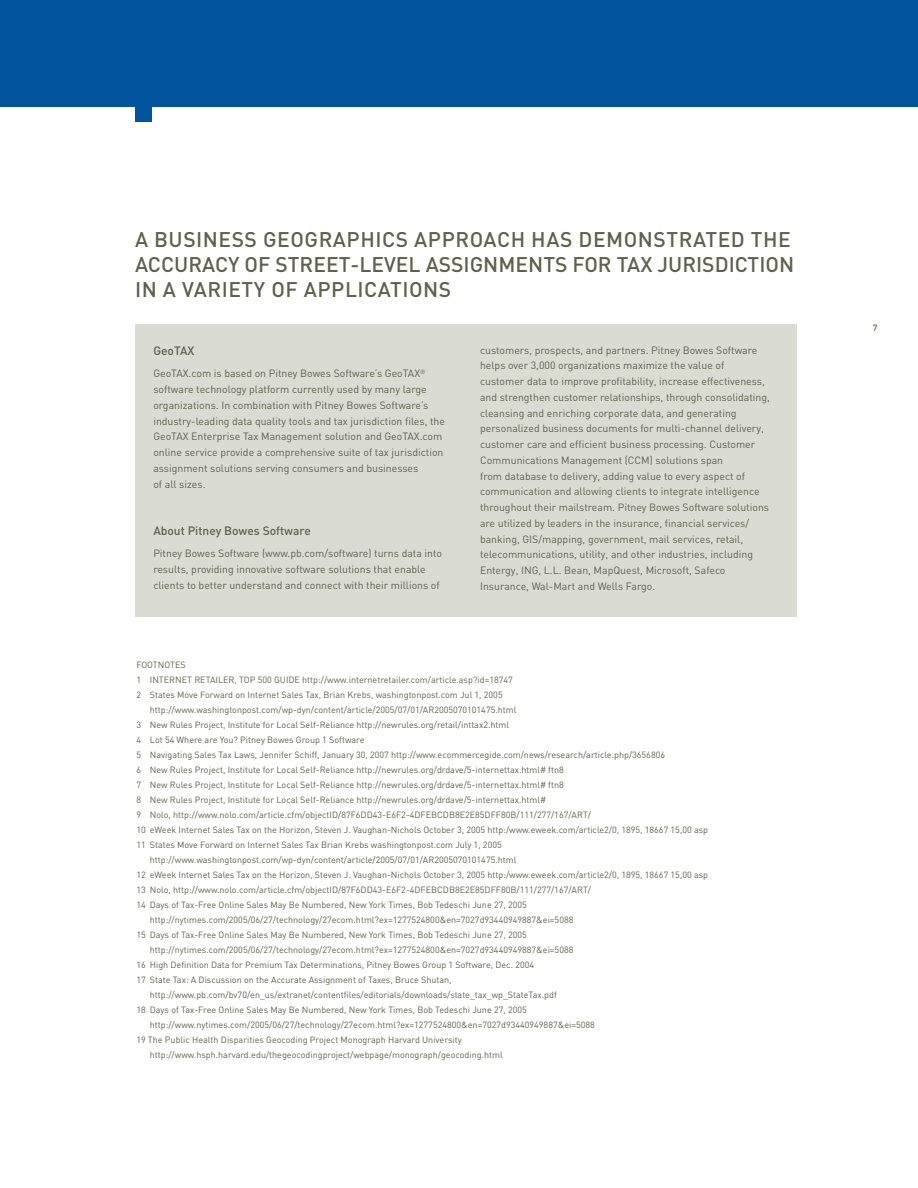
<style>
.page{position:relative;width:918px;height:1188px;background:#fff}
.page>*{position:absolute;margin:0;border:0;box-sizing:border-box;transform-origin:0 0}
._9__headline_callout{font:500 21px/25.2px "DIN";letter-spacing:.025em;color:#60614b}
._10__color_subhead{font:500 12px "DIN";color:#60614b}
._10__color_subhead-2{font:10.5px/15.8px "DIN";color:#60614b}
._10__color_subhead-3{font:9px/15px "DIN";color:#60614b}
.t1{font:500 9px "DIN";color:#60614b}
</style>
<div class="page">
<div style="left:0;top:0;width:918px;height:106px;background:#01539e"></div>
<div style="left:135px;top:59px;width:16px;height:63px;background:#01539e"></div>
<div style="left:135px;top:324px;width:661px;height:293px;background:#dadbd3"></div>
<p class="_9__headline_callout" style="left:135px;top:226px;width:661px">A BUSINESS GEOGRAPHICS APPROACH HAS DEMONSTRATED THE<br>ACCURACY OF STREET-LEVEL ASSIGNMENTS FOR TAX JURISDICTION<br>IN A VARIETY OF APPLICATIONS</p>
<p class="_10__color_subhead" style="left:153px;top:343px;width:43px">GeoTAX</p>
<p class="_10__color_subhead-2" style="left:153px;top:366px;width:274px">GeoTAX.com is based on Pitney Bowes Software’s GeoTAX<sup>®</sup></p>
<p class="_10__color_subhead-2" style="left:153px;top:381px;width:275px">software technology platform currently used by many large</p>
<p class="_10__color_subhead-2" style="left:153px;top:397px;width:293px">organizations. In combination with Pitney Bowes Software’s industry-leading data quality tools and tax jurisdiction files, the GeoTAX Enterprise Tax Management solution and GeoTAX.com online service provide a comprehensive suite of tax jurisdiction</p>
<p class="_10__color_subhead-2" style="left:153px;top:460px;width:267px">assignment solutions serving consumers and businesses</p>
<p class="_10__color_subhead-2" style="left:153px;top:476px;width:54px">of all sizes.</p>
<p class="_10__color_subhead" style="left:153px;top:523px;width:159px">About Pitney Bowes Software</p>
<p class="_10__color_subhead-2" style="left:153px;top:546px;width:290px">Pitney Bowes Software (www.pb.com/software) turns data into results, providing innovative software solutions that enable clients to better understand and connect with their millions of</p>
<p class="_10__color_subhead-2" style="left:480px;top:342px;width:291px">customers, prospects, and partners. Pitney Bowes Software helps over 3,000 organizations maximize the value of customer data to improve profitability, increase effectiveness, and strengthen customer relationships, through consolidating, cleansing and enriching corporate data, and generating personalized business documents for multi-channel delivery, customer care and efficient business processing. Customer Communications Management (CCM) solutions span<br>from database to delivery, adding value to every aspect of communication and allowing clients to integrate intelligence throughout their mailstream. Pitney Bowes Software solutions are utilized by leaders in the insurance, financial services/ banking, GIS/mapping, government, mail services, retail, telecommunications, utility, and other industries, including Entergy, ING, L.L. Bean, MapQuest, Microsoft, Safeco Insurance, Wal-Mart and Wells Fargo.</p>
<p class="_10__color_subhead-3" style="left:136px;top:657px;width:51px">FOOTNOTES</p>
<p class="_10__color_subhead-3" style="left:136px;top:672px;width:378px">1 INTERNET RETAILER, TOP 500 GUIDE http://www.internetretailer.com/article.asp?id=18747</p>
<p class="_10__color_subhead-3" style="left:136px;top:687px;width:368px">2 States Move Forward on Internet Sales Tax, Brian Krebs, washingtonpost.com Jul 1, 2005</p>
<p class="_10__color_subhead-3" style="left:150px;top:702px;width:368px">http://www.washingtonpost.com/wp-dyn/content/article/2005/07/01/AR2005070101475.html</p>
<p class="_10__color_subhead-3" style="left:136px;top:717px;width:374px">3 New Rules Project, Institute for Local Self-Reliance http://newrules.org/retail/inttax2.html</p>
<p class="_10__color_subhead-3" style="left:136px;top:732px;width:230px">4 Lot 54 Where are You? Pitney Bowes Group 1 Software</p>
<p class="_10__color_subhead-3" style="left:136px;top:747px;width:530px">5 Navigating Sales Tax Laws, Jennifer Schiff, January 30, 2007 http://www.ecommercegide.com/news/research/article.php/3656806</p>
<p class="_10__color_subhead-3" style="left:136px;top:762px;width:429px">6 New Rules Project, Institute for Local Self-Reliance http://newrules.org/drdave/5-internettax.html# ftn8</p>
<p class="_10__color_subhead-3" style="left:136px;top:777px;width:429px">7 New Rules Project, Institute for Local Self-Reliance http://newrules.org/drdave/5-internettax.html# ftn8</p>
<p class="_10__color_subhead-3" style="left:136px;top:792px;width:411px">8 New Rules Project, Institute for Local Self-Reliance http://newrules.org/drdave/5-internettax.html#</p>
<p class="_10__color_subhead-3" style="left:136px;top:807px;width:456px">9 Nolo, http://www.nolo.com/article.cfm/objectID/87F6DD43-E6F2-4DFEBCDB8E2E85DFF80B/111/277/167/ART/</p>
<p class="_10__color_subhead-3" style="left:136px;top:822px;width:573px">10 eWeek Internet Sales Tax on the Horizon, Steven J. Vaughan-Nichols October 3, 2005 http:/www.eweek.com/article2/0, 1895, 18667 15,00 asp</p>
<p class="_10__color_subhead-3" style="left:136px;top:837px;width:367px">11 States Move Forward on Internet Sales Tax Brian Krebs washingtonpost.com July 1, 2005</p>
<p class="_10__color_subhead-3" style="left:150px;top:852px;width:368px">http://www.washingtonpost.com/wp-dyn/content/article/2005/07/01/AR2005070101475.html</p>
<p class="_10__color_subhead-3" style="left:136px;top:867px;width:573px">12 eWeek Internet Sales Tax on the Horizon, Steven J. Vaughan-Nichols October 3, 2005 http:/www.eweek.com/article2/0, 1895, 18667 15,00 asp</p>
<p class="_10__color_subhead-3" style="left:136px;top:882px;width:456px">13 Nolo, http://www.nolo.com/article.cfm/objectID/87F6DD43-E6F2-4DFEBCDB8E2E85DFF80B/111/277/167/ART/</p>
<p class="_10__color_subhead-3" style="left:136px;top:897px;width:392px">14 Days of Tax-Free Online Sales May Be Numbered, New York Times, Bob Tedeschi June 27, 2005</p>
<p class="_10__color_subhead-3" style="left:150px;top:912px;width:425px">http://nytimes.com/2005/06/27/technology/27ecom.html?ex=1277524800&amp;en=7027d93440949887&amp;ei=5088</p>
<p class="_10__color_subhead-3" style="left:136px;top:927px;width:392px">15 Days of Tax-Free Online Sales May Be Numbered, New York Times, Bob Tedeschi June 27, 2005</p>
<p class="_10__color_subhead-3" style="left:150px;top:942px;width:425px">http://nytimes.com/2005/06/27/technology/27ecom.html?ex=1277524800&amp;en=7027d93440949887&amp;ei=5088</p>
<p class="_10__color_subhead-3" style="left:136px;top:957px;width:399px">16 High Definition Data for Premium Tax Determinations, Pitney Bowes Group 1 Software, Dec. 2004</p>
<p class="_10__color_subhead-3" style="left:136px;top:972px;width:317px">17 State Tax: A Discussion on the Accurate Assignment of Taxes, Bruce Shutan,</p>
<p class="_10__color_subhead-3" style="left:150px;top:987px;width:409px">http://www.pb.com/bv70/en_us/extranet/contentfiles/editorials/downloads/state_tax_wp_StateTax.pdf</p>
<p class="_10__color_subhead-3" style="left:136px;top:1002px;width:392px">18 Days of Tax-Free Online Sales May Be Numbered, New York Times, Bob Tedeschi June 27, 2005</p>
<p class="_10__color_subhead-3" style="left:150px;top:1017px;width:447px">http://www.nytimes.com/2005/06/27/technology/27ecom.html?ex=1277524800&amp;en=7027d93440949887&amp;ei=5088</p>
<p class="_10__color_subhead-3" style="left:150px;top:1032px;width:354px;text-indent:-14px">19 The Public Health Disparities Geocoding Project Monograph Harvard University http://www.hsph.harvard.edu/thegeocodingproject/webpage/monograph/geocoding.html</p>
<p class="t1" style="left:873px;top:322px;width:6px">7</p>
</div>
